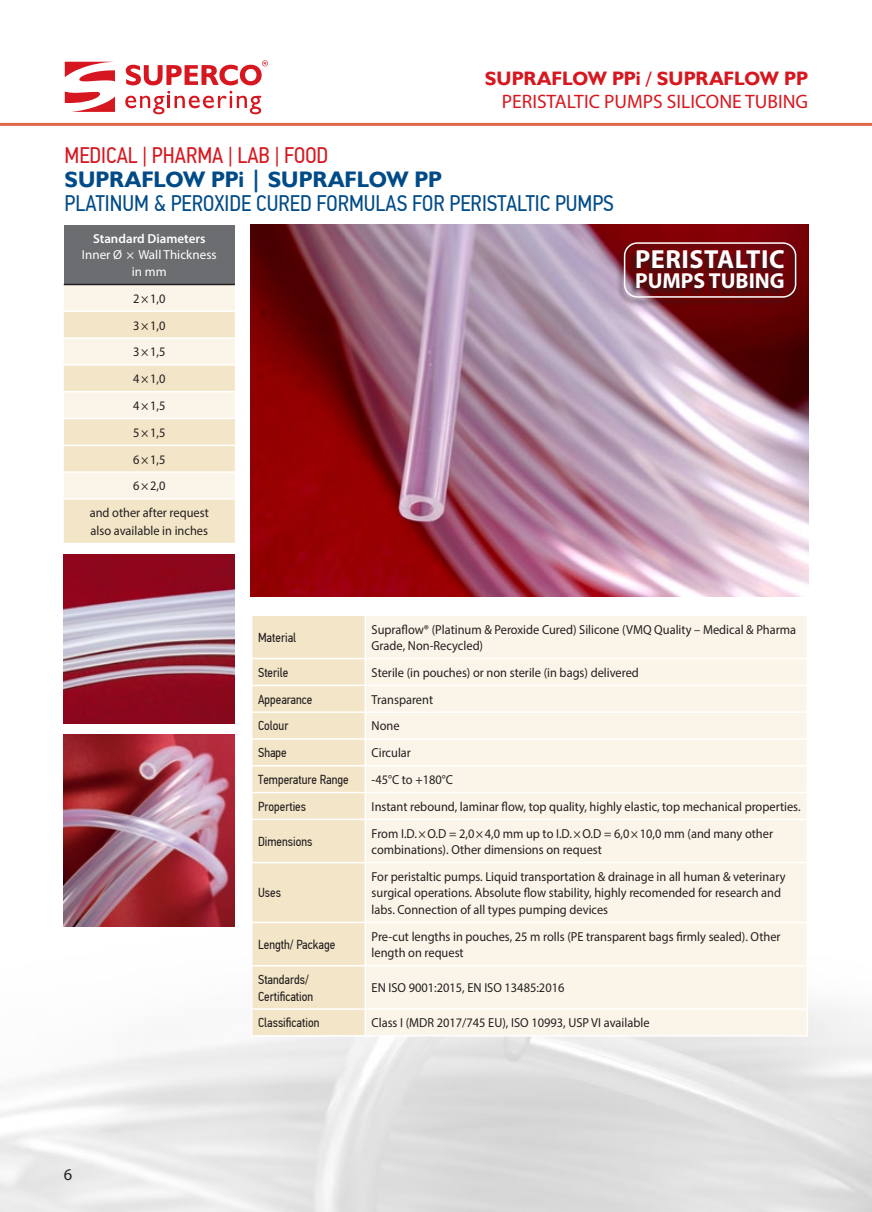
<style>
.page{position:relative;width:872px;height:1212px;background:#fff}
.page>*{position:absolute;margin:0;border:0;box-sizing:border-box;transform-origin:0 0}
.t1{font:700 26.25px "Myriad Pro";letter-spacing:.02em;color:#fff}
.cat_title{font:22.5px "PF Din Text Cond Pro";color:#004b87}
.cat_title-2{font:700 22.5px "Gill Sans TT";color:#004b87}
.cat_title-3{font:22.5px "PF Din Text Cond Pro";color:#d7171f}
.t2{font:700 21.75px "Myriad Pro";color:#fff}
.t3{font:19.5px "Myriad Pro";color:#d7171f}
.t4{font:700 19.5px "Gill Sans TT";color:#d7171f}
.t5{font:16.5px "Myriad Pro";color:#231f20}
.table_text{font:13.05px/16.5px "Myriad Pro";color:#231f20;scale:.95 1}
.table_heading{font:13.05px/16.5px "PF Din Text Cond Pro";color:#231f20}
.t6{font:13.05px "Myriad Pro";color:#fff}
.t7{font:600 13.05px "Myriad Pro";color:#fff}
</style>
<div class="page">
<img style="left:0;top:882px;width:872px;height:330px">
<img style="left:251px;top:225px;width:557px;height:371px">
<img style="left:64px;top:554px;width:171px;height:170px">
<img style="left:64px;top:735px;width:171px;height:191px">
<div style="left:616px;top:241px;width:182px;height:65px;background:#231f20;opacity:.75"></div>
<div style="left:624px;top:242px;width:172px;height:56px;border:2px solid #fff;border-radius:13px"></div>
<div style="left:252px;top:616px;width:112px;height:419px;background:#f3e5c7"></div>
<div style="left:366px;top:616px;width:440px;height:419px;background:#faf5e8"></div>
<hr style="left:251px;top:658px;width:114px;height:1px;background:#fff">
<hr style="left:365px;top:658px;width:443px;height:1px;background:#fff">
<hr style="left:251px;top:685px;width:114px;height:1px;background:#fff">
<hr style="left:365px;top:685px;width:443px;height:1px;background:#fff">
<hr style="left:251px;top:711px;width:114px;height:2px;background:#fff">
<hr style="left:365px;top:711px;width:443px;height:2px;background:#fff">
<hr style="left:251px;top:738px;width:114px;height:2px;background:#fff">
<hr style="left:365px;top:738px;width:443px;height:2px;background:#fff">
<hr style="left:251px;top:765px;width:114px;height:1px;background:#fff">
<hr style="left:365px;top:765px;width:443px;height:1px;background:#fff">
<hr style="left:251px;top:792px;width:114px;height:1px;background:#fff">
<hr style="left:365px;top:792px;width:443px;height:1px;background:#fff">
<hr style="left:251px;top:818px;width:114px;height:2px;background:#fff">
<hr style="left:365px;top:818px;width:443px;height:2px;background:#fff">
<hr style="left:251px;top:862px;width:114px;height:1px;background:#fff">
<hr style="left:251px;top:863px;width:1px;height:59px;background:#fff">
<hr style="left:365px;top:862px;width:443px;height:1px;background:#fff">
<hr style="left:364px;top:863px;width:2px;height:59px;background:#fff">
<hr style="left:806px;top:863px;width:2px;height:59px;background:#fff">
<hr style="left:251px;top:922px;width:114px;height:1px;background:#fff">
<hr style="left:251px;top:923px;width:1px;height:42px;background:#fff">
<hr style="left:365px;top:922px;width:443px;height:1px;background:#fff">
<hr style="left:364px;top:923px;width:2px;height:42px;background:#fff">
<hr style="left:806px;top:923px;width:2px;height:42px;background:#fff">
<hr style="left:251px;top:965px;width:114px;height:1px;background:#fff">
<hr style="left:251px;top:966px;width:1px;height:42px;background:#fff">
<hr style="left:365px;top:965px;width:443px;height:1px;background:#fff">
<hr style="left:364px;top:966px;width:2px;height:42px;background:#fff">
<hr style="left:806px;top:966px;width:2px;height:42px;background:#fff">
<hr style="left:251px;top:1008px;width:114px;height:2px;background:#fff">
<svg style="left:251px;top:1010px;width:1px;height:25px"></svg>
<hr style="left:365px;top:1008px;width:443px;height:2px;background:#fff">
<hr style="left:364px;top:1010px;width:2px;height:25px;background:#fff">
<hr style="left:806px;top:1010px;width:2px;height:25px;background:#fff">
<hr style="left:251px;top:1035px;width:114px;height:1px;background:#fff">
<hr style="left:365px;top:1035px;width:443px;height:1px;background:#fff">
<div style="left:64px;top:225px;width:171px;height:59px;background:#6c6d70"></div>
<svg style="left:64px;top:285px;width:171px;height:258px;background:#f6ecd6"></svg>
<div style="left:64px;top:418px;width:171px;height:27px;background:#f3e5c7"></div>
<hr style="left:64px;top:310px;width:171px;height:2px;background:#fff">
<hr style="left:64px;top:337px;width:171px;height:2px;background:#fff">
<hr style="left:64px;top:364px;width:171px;height:2px;background:#fff">
<hr style="left:64px;top:391px;width:171px;height:1px;background:#fff">
<hr style="left:64px;top:418px;width:171px;height:1px;background:#fff">
<hr style="left:64px;top:444px;width:171px;height:2px;background:#fff">
<hr style="left:64px;top:471px;width:171px;height:2px;background:#fff">
<hr style="left:64px;top:498px;width:171px;height:2px;background:#fff">
<hr style="left:64px;top:284px;width:171px;height:1px;background:#231f20">
<svg style="left:65px;top:62px;width:50px;height:19px"></svg>
<svg style="left:65px;top:92px;width:50px;height:20px"></svg>
<svg style="left:125px;top:60px;width:143px;height:54px"></svg>
<hr style="left:0;top:123px;width:872px;height:3px;background:#e3684b">
<p class="t4" style="left:485px;top:67px;width:325px">SUPRAFLOW PPi / SUPRAFLOW PP</p>
<p class="t3" style="left:502px;top:90px;width:308px">PERISTALTIC PUMPS SILICONE TUBING</p>
<p class="cat_title-3" style="left:65px;top:142px;width:265px">MEDICAL | PHARMA | LAB | FOOD</p>
<p class="cat_title-2" style="left:65px;top:166px;width:379px">SUPRAFLOW PPi | SUPRAFLOW PP</p>
<p class="cat_title" style="left:65px;top:190px;width:551px">PLATINUM &amp; PEROXIDE CURED FORMULAS FOR PERISTALTIC PUMPS</p>
<p class="t7" style="left:93px;top:230px;width:114px">Standard Diameters</p>
<p class="t6" style="left:82px;top:247px;width:136px">Inner Ø × Wall Thickness</p>
<p class="t6" style="left:132px;top:264px;width:36px">in mm</p>
<p class="table_text" style="left:133px;top:290px;width:35px">2×1,0</p>
<p class="table_text" style="left:133px;top:317px;width:35px">3×1,0</p>
<p class="table_text" style="left:133px;top:344px;width:35px">3×1,5</p>
<p class="table_text" style="left:133px;top:370px;width:35px">4×1,0</p>
<p class="table_text" style="left:133px;top:397px;width:35px">4×1,5</p>
<p class="table_text" style="left:133px;top:424px;width:35px">5×1,5</p>
<p class="table_text" style="left:133px;top:451px;width:35px">6×1,5</p>
<p class="table_text" style="left:133px;top:477px;width:35px">6×2,0</p>
<p class="table_text" style="left:90px;top:504px;width:127px">and other after request</p>
<p class="table_text" style="left:91px;top:522px;width:125px">also available in inches</p>
<p class="t1" style="left:635px;top:242px;width:151px">PERISTALTIC</p>
<p class="t2" style="left:635px;top:267px;width:151px">PUMPS TUBING</p>
<p class="table_heading" style="left:258px;top:629px;width:40px">Material</p>
<p class="table_text" style="left:371px;top:621px;width:448px">Supraflow® (Platinum &amp; Peroxide Cured) Silicone (VMQ Quality – Medical &amp; Pharma<br>Grade, Non-Recycled)</p>
<p class="table_heading" style="left:258px;top:664px;width:32px">Sterile</p>
<p class="table_text" style="left:371px;top:664px;width:283px">Sterile (in pouches) or non sterile (in bags) delivered</p>
<p class="table_heading" style="left:258px;top:691px;width:56px">Appearance</p>
<p class="table_text" style="left:371px;top:691px;width:66px">Transparent</p>
<p class="table_heading" style="left:258px;top:718px;width:32px">Colour</p>
<p class="table_text" style="left:371px;top:718px;width:31px">None</p>
<p class="table_heading" style="left:258px;top:744px;width:30px">Shape</p>
<p class="table_text" style="left:371px;top:744px;width:43px">Circular</p>
<p class="table_heading" style="left:258px;top:771px;width:92px">Temperature Range</p>
<p class="table_text" style="left:371px;top:771px;width:87px">-45°C to +180°C</p>
<p class="table_heading" style="left:258px;top:798px;width:50px">Properties</p>
<p class="table_text" style="left:371px;top:798px;width:453px">Instant rebound, laminar flow, top quality, highly elastic, top mechanical properties.</p>
<p class="table_heading" style="left:258px;top:833px;width:56px">Dimensions</p>
<p class="table_text" style="left:371px;top:825px;width:424px">From I.D.×O.D = 2,0×4,0 mm up to I.D.×O.D = 6,0×10,0 mm (and many other combinations). Other dimensions on request</p>
<p class="table_heading" style="left:258px;top:885px;width:24px">Uses</p>
<p class="table_text" style="left:371px;top:868px;width:437px">For peristaltic pumps. Liquid transportation &amp; drainage in all human &amp; veterinary surgical operations. Absolute flow stability, highly recomended for research and labs. Connection of all types pumping devices</p>
<p class="t5" style="left:64px;top:1165px;width:10px">6</p>
<p class="table_heading" style="left:258px;top:936px;width:79px">Length/ Package</p>
<p class="table_text" style="left:371px;top:928px;width:432px">Pre-cut lengths in pouches, 25 m rolls (PE transparent bags firmly sealed). Other length on request</p>
<p class="table_heading" style="left:258px;top:971px;width:57px">Standards/<br>Certification</p>
<p class="table_text" style="left:371px;top:979px;width:204px">ΕΝ ISO 9001:2015, EN ISO 13485:2016</p>
<p class="table_heading" style="left:258px;top:1014px;width:63px">Classification</p>
<p class="table_text" style="left:371px;top:1014px;width:294px">Class Ι (MDR 2017/745 EU), ISO 10993, USP VI available</p>
</div>
